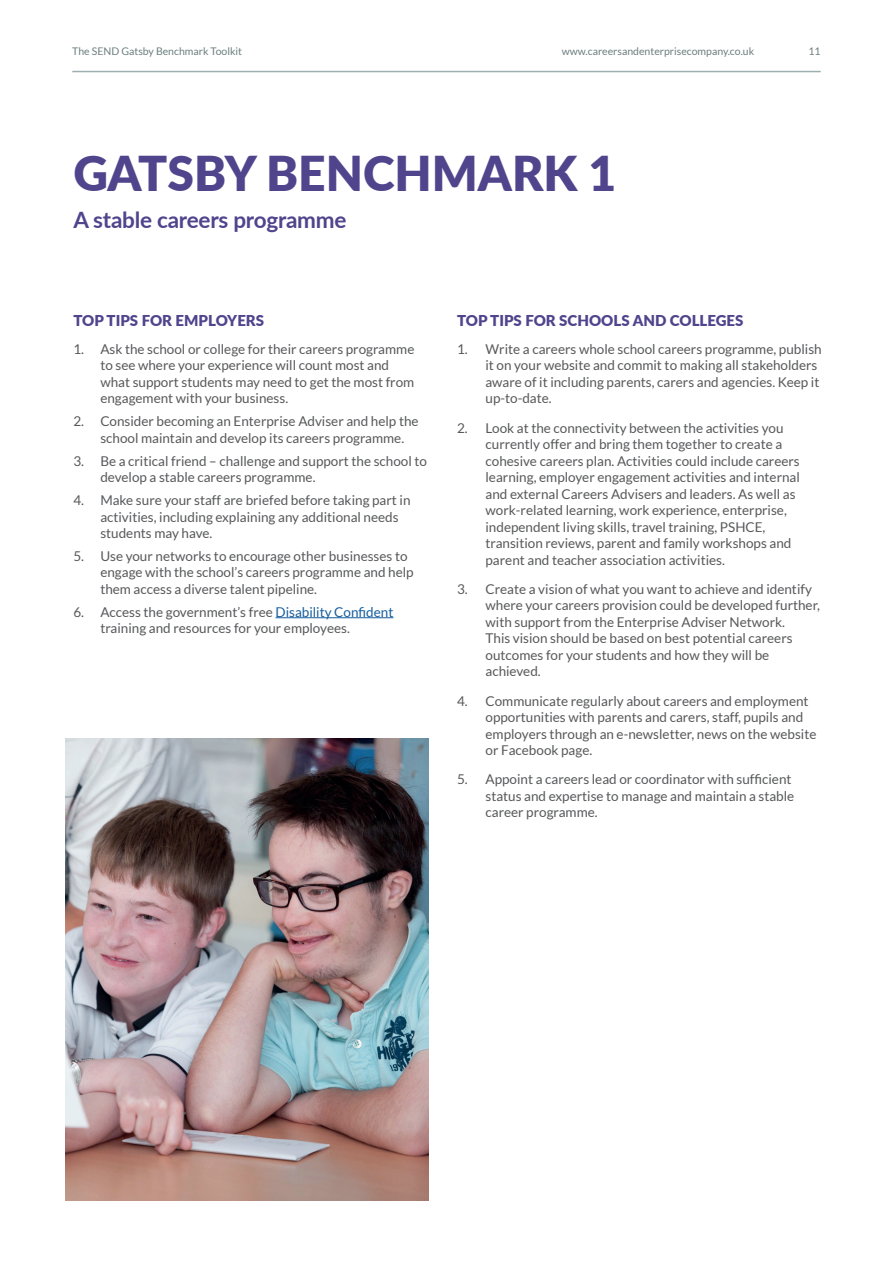
<style>
.page{position:relative;width:893px;height:1263px;background:#fff}
.page>*{position:absolute;margin:0;border:0;box-sizing:border-box;transform-origin:0 0}
.t1{font:900 48px "Lato";color:#50448c}
.t2{font:700 22.5px "Lato";letter-spacing:-.01em;color:#50448c}
.t3{font:900 15px "Lato";color:#50448c}
.t4{font:13.5px/16.5px "Lato";color:#57585a}
.t5{font:10.5px "Lato";color:#6c7e7e}
.s1{color:#175d9e}
</style>
<div class="page">
<hr style="left:72px;top:71px;width:749px;height:1px;background:#9dafb0">
<hr style="left:276px;top:617px;width:117px;height:1px;background:#175d9e">
<img style="left:66px;top:739px;width:362px;height:461px">
<p class="t5" style="left:72px;top:46px;width:171px">The SEND Gatsby Benchmark Toolkit</p>
<p class="t5" style="left:562px;top:46px;width:194px">www.careersandenterprisecompany.co.uk</p>
<p class="t5" style="left:808px;top:46px;width:14px">11</p>
<h1 class="t1" style="left:73px;top:138px;width:544px">GATSBY BENCHMARK 1</h1>
<h2 class="t2" style="left:73px;top:204px;width:275px">A stable careers programme</h2>
<p class="t3" style="left:73px;top:309px;width:192px">TOP TIPS FOR EMPLOYERS</p>
<p class="t4" style="left:100px;top:341px;width:316px;text-indent:-27px">1. Ask the school or college for their careers programme to see where your experience will count most and what support students may need to get the most from engagement with your business.</p>
<p class="t4" style="left:100px;top:413px;width:320px;text-indent:-27px">2. Consider becoming an Enterprise Adviser and help the school maintain and develop its careers programme.</p>
<p class="t4" style="left:100px;top:452px;width:328px;text-indent:-27px">3. Be a critical friend – challenge and support the school to develop a stable careers programme.</p>
<p class="t4" style="left:100px;top:492px;width:312px;text-indent:-27px">4. Make sure your staff are briefed before taking part in activities, including explaining any additional needs students may have.</p>
<p class="t4" style="left:100px;top:548px;width:315px;text-indent:-27px">5. Use your networks to encourage other businesses to engage with the school’s careers programme and help them access a diverse talent pipeline.</p>
<p class="t4" style="left:100px;top:603px;width:295px;text-indent:-27px">6. Access the government’s free <span class="s1">Disability Confident </span>training and resources for your employees.</p>
<p class="t3" style="left:457px;top:309px;width:288px">TOP TIPS FOR SCHOOLS AND COLLEGES</p>
<p class="t4" style="left:485px;top:341px;width:338px;text-indent:-28px">1. Write a careers whole school careers programme, publish it on your website and commit to making all stakeholders aware of it including parents, carers and agencies. Keep it up-to-date.</p>
<p class="t4" style="left:485px;top:419px;width:316px;text-indent:-28px">2. Look at the connectivity between the activities you currently offer and bring them together to create a cohesive careers plan. Activities could include careers learning, employer engagement activities and internal and external Careers Advisers and leaders. As well as work-related learning, work experience, enterprise, independent living skills, travel training, PSHCE, transition reviews, parent and family workshops and parent and teacher association activities.</p>
<p class="t4" style="left:485px;top:581px;width:336px;text-indent:-28px">3. Create a vision of what you want to achieve and identify where your careers provision could be developed further, with support from the Enterprise Adviser Network.<br>This vision should be based on best potential careers outcomes for your students and how they will be achieved.</p>
<p class="t4" style="left:485px;top:692px;width:332px;text-indent:-28px">4. Communicate regularly about careers and employment opportunities with parents and carers, staff, pupils and employers through an e-newsletter, news on the website or Facebook page.</p>
<p class="t4" style="left:485px;top:771px;width:310px;text-indent:-28px">5. Appoint a careers lead or coordinator with sufficient status and expertise to manage and maintain a stable career programme.</p>
</div>
